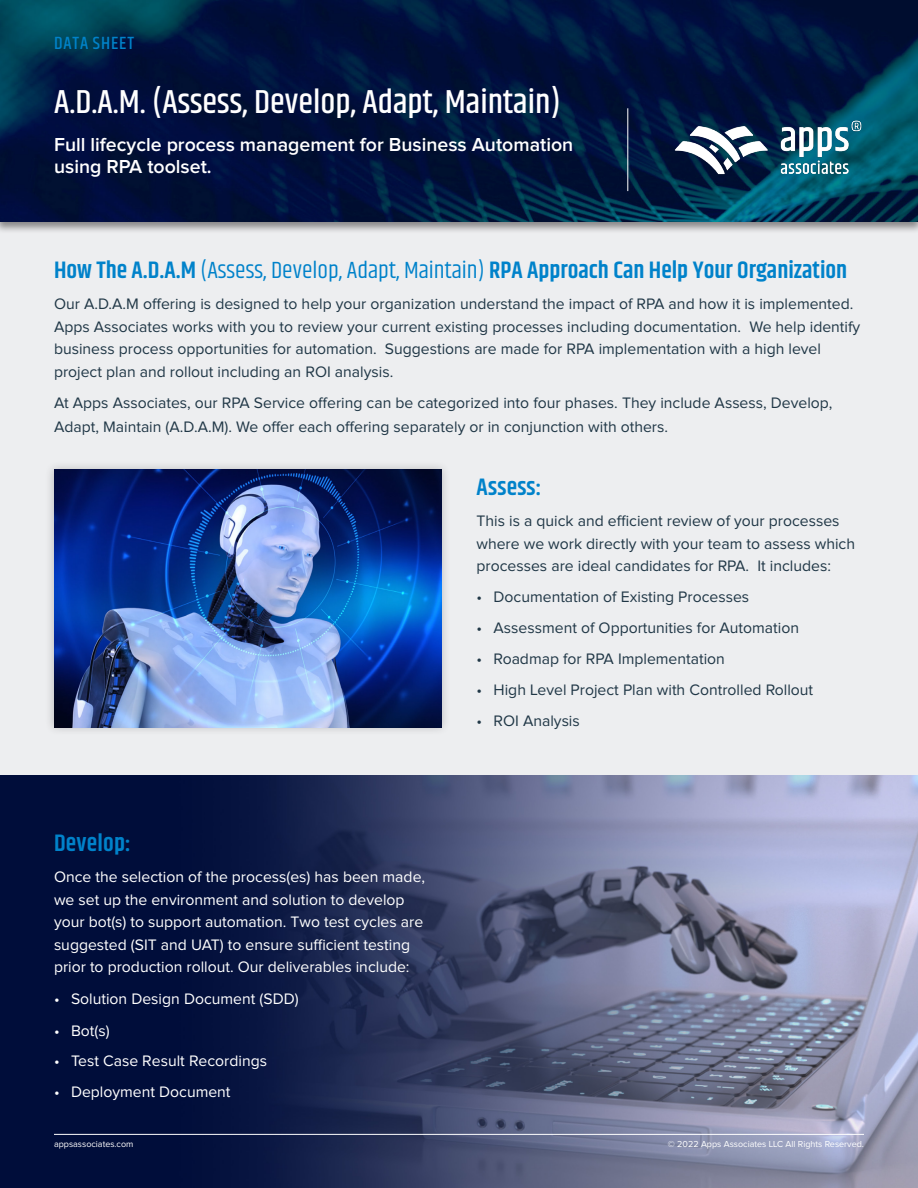
<style>
.page{position:relative;width:918px;height:1188px;background:#fff}
.page>*{position:absolute;margin:0;border:0;box-sizing:border-box;transform-origin:0 0}
.t1{font:500 33.75px "Khand";color:#fff}
.Body{font:600 24px "Khand";color:#0082ca}
.t2{font:600 19.5px/22px "Proxima Nova";color:#fff}
.t3{font:500 18px "Khand";letter-spacing:.05em;color:#0083ca}
.Body-2{font:15.75px/22.5px "Proxima Nova";color:#203746}
.Body-3{font:15.75px/22.5px "Proxima Nova";color:#fff}
.t4{font:9px "Proxima Nova";color:#fff}
.s1{font-weight:400}
</style>
<div class="page">
<img style="left:0;top:775px;width:918px;height:413px">
<div style="left:0;top:0;width:918px;height:775px;background:#edeef0"></div>
<div style="left:0;top:0;width:918px;height:234px;background:#231f20;opacity:.5"></div>
<img style="left:0;top:0;width:918px;height:221px">
<hr style="left:54px;top:1134px;width:810px;height:1px;background:#fff">
<div style="left:45px;top:461px;width:406px;height:275px;background:#231f20;opacity:.25"></div>
<img style="left:54px;top:470px;width:387px;height:257px">
<hr style="left:628px;top:108px;width:1px;height:83px;background:#fff">
<img style="left:666px;top:116px;width:198px;height:68px">
<p class="t3" style="left:54px;top:32px;width:82px">DATA SHEET</p>
<p class="t1" style="left:54px;top:81px;width:508px">A.D.A.M. (Assess, Develop, Adapt, Maintain)</p>
<p class="t2" style="left:54px;top:134px;width:521px">Full lifecycle process management for Business Automation using RPA toolset.</p>
<p class="Body" style="left:54px;top:254px;width:795px">How The A.D.A.M <span class="s1">(Assess, Develop, Adapt, Maintain)</span> RPA Approach Can Help Your Organization</p>
<p class="Body-2" style="left:54px;top:293px;width:808px">Our A.D.A.M offering is designed to help your organization understand the impact of RPA and how it is implemented.<br>Apps Associates works with you to review your current existing processes including documentation. We help identify business process opportunities for automation. Suggestions are made for RPA implementation with a high level project plan and rollout including an ROI analysis.</p>
<p class="Body-2" style="left:54px;top:391px;width:780px;line-height:24px">At Apps Associates, our RPA Service offering can be categorized into four phases. They include Assess, Develop,<br>Adapt, Maintain (A.D.A.M). We offer each offering separately or in conjunction with others.</p>
<p class="Body" style="left:54px;top:827px;width:78px">Develop:</p>
<p class="Body-3" style="left:54px;top:866px;width:373px">Once the selection of the process(es) has been made, we set up the environment and solution to develop your bot(s) to support automation. Two test cycles are suggested (SIT and UAT) to ensure sufficient testing prior to production rollout. Our deliverables include:</p>
<p class="Body-3" style="left:54px;top:988px;width:246px">• Solution Design Document (SDD)</p>
<p class="Body-3" style="left:54px;top:1020px;width:57px">• Bot(s)</p>
<p class="Body-3" style="left:54px;top:1050px;width:215px">• Test Case Result Recordings</p>
<p class="Body-3" style="left:54px;top:1081px;width:178px">• Deployment Document</p>
<p class="Body" style="left:477px;top:471px;width:67px">Assess:</p>
<p class="Body-2" style="left:477px;top:510px;width:380px">This is a quick and efficient review of your processes where we work directly with your team to assess which processes are ideal candidates for RPA. It includes:</p>
<p class="Body-2" style="left:477px;top:586px;width:274px">• Documentation of Existing Processes</p>
<p class="Body-2" style="left:477px;top:617px;width:324px">• Assessment of Opportunities for Automation</p>
<p class="Body-2" style="left:477px;top:648px;width:250px">• Roadmap for RPA Implementation</p>
<p class="Body-2" style="left:477px;top:679px;width:338px">• High Level Project Plan with Controlled Rollout</p>
<p class="Body-2" style="left:477px;top:710px;width:105px">• ROI Analysis</p>
<p class="t4" style="left:54px;top:1139px;width:81px">appsassociates.com</p>
<p class="t4" style="left:668px;top:1139px;width:198px">© 2022 Apps Associates LLC All Rights Reserved.</p>
</div>
